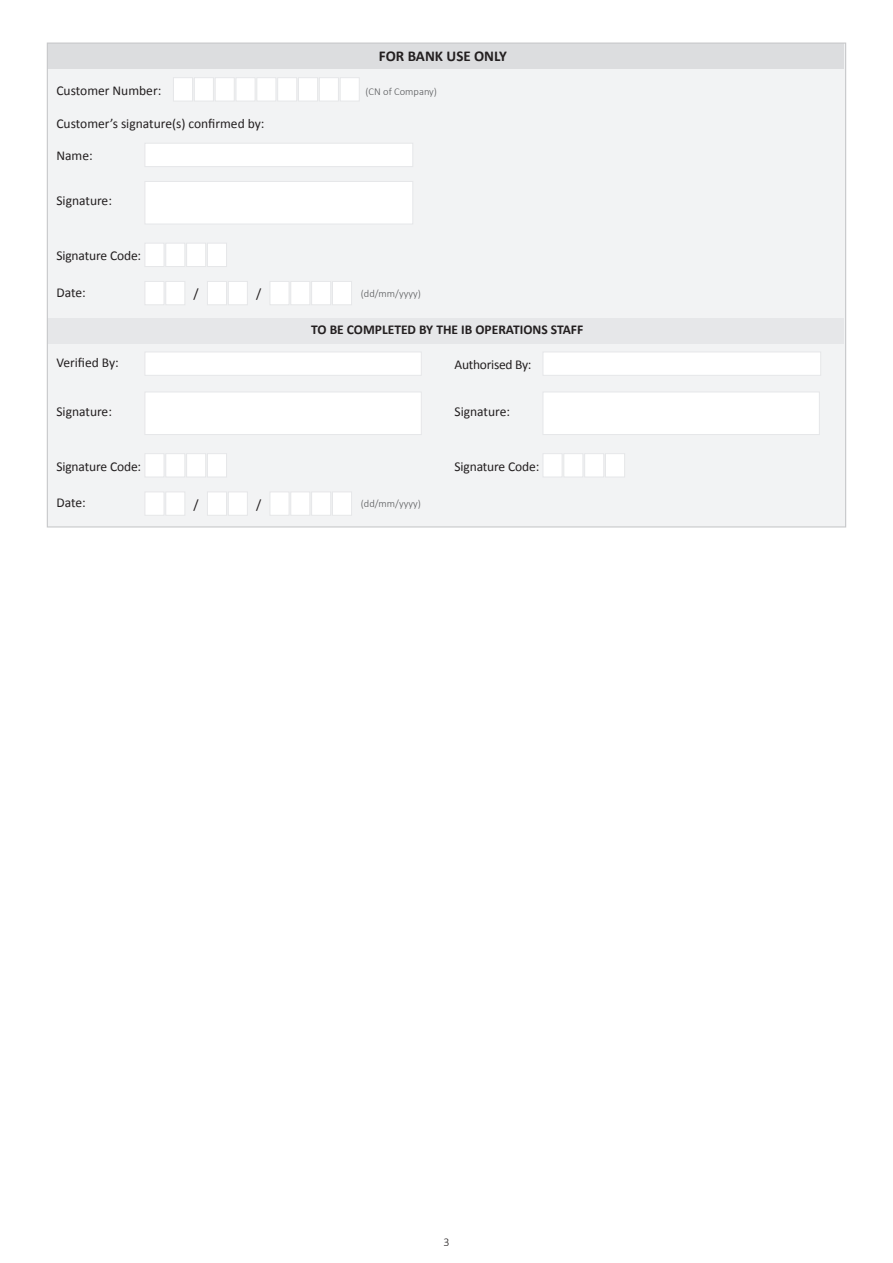
<style>
.page{position:relative;width:893px;height:1263px;background:#fff}
.page>*{position:absolute;margin:0;border:0;box-sizing:border-box;transform-origin:0 0}
.t1{font:700 15px "Calibri";color:#231f20}
.t2{font:13.5px "Calibri";letter-spacing:-.01em;color:#231f20}
.t3{font:700 13.5px "Calibri";color:#231f20}
.t4{font:300 12px "Calibri";color:#231f20}
.t5{font:300 10.5px "Calibri";color:#57585a}
</style>
<div class="page">
<svg style="left:46px;top:42px;width:801px;height:486px"></svg>
<p class="t1" style="left:379px;top:47px;width:130px">FOR BANK USE ONLY</p>
<p class="t2" style="left:56px;top:82px;width:106px">Customer Number:</p>
<p class="t5" style="left:365px;top:85px;width:73px">(CN of Company)</p>
<p class="t2" style="left:56px;top:115px;width:210px">Customer’s signature(s) confirmed by:</p>
<p class="t2" style="left:56px;top:147px;width:38px">Name:</p>
<p class="t2" style="left:56px;top:192px;width:57px">Signature:</p>
<p class="t2" style="left:56px;top:247px;width:86px">Signature Code:</p>
<p class="t2" style="left:56px;top:284px;width:31px">Date:</p>
<p class="t2" style="left:194px;top:285px;width:7px">/</p>
<p class="t2" style="left:256px;top:285px;width:7px">/</p>
<p class="t5" style="left:361px;top:286px;width:62px">(dd/mm/yyyy)</p>
<p class="t3" style="left:311px;top:321px;width:274px">TO BE COMPLETED BY THE IB OPERATIONS STAFF</p>
<p class="t2" style="left:56px;top:354px;width:64px">Verified By:</p>
<p class="t2" style="left:454px;top:356px;width:78px">Authorised By:</p>
<p class="t2" style="left:56px;top:403px;width:57px">Signature:</p>
<p class="t2" style="left:454px;top:403px;width:57px">Signature:</p>
<p class="t2" style="left:56px;top:458px;width:86px">Signature Code:</p>
<p class="t2" style="left:454px;top:458px;width:86px">Signature Code:</p>
<p class="t2" style="left:56px;top:494px;width:31px">Date:</p>
<p class="t2" style="left:194px;top:496px;width:7px">/</p>
<p class="t2" style="left:256px;top:496px;width:7px">/</p>
<p class="t5" style="left:361px;top:497px;width:62px">(dd/mm/yyyy)</p>
<p class="t4" style="left:443px;top:1235px;width:8px">3</p>
</div>
